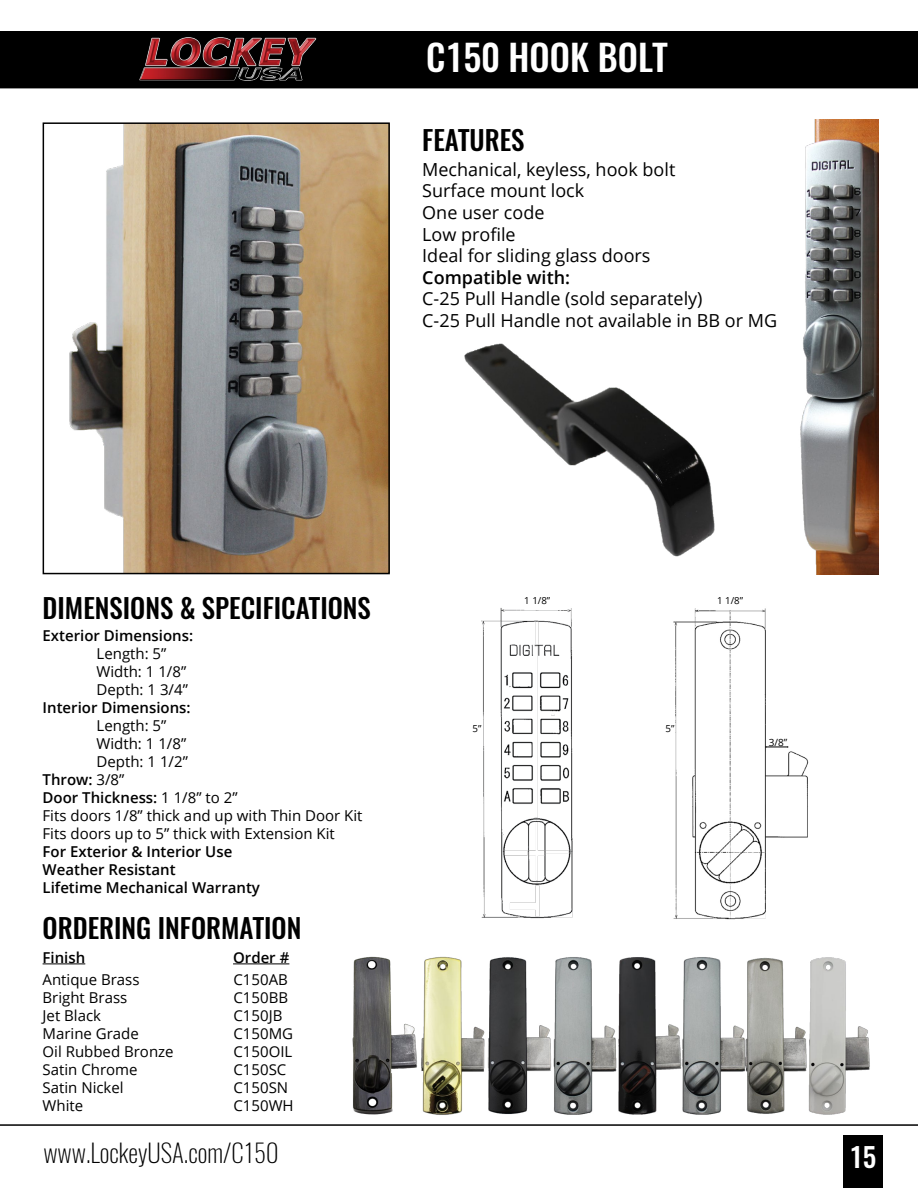
<style>
.page{position:relative;width:918px;height:1188px;background:#fff}
.page>*{position:absolute;margin:0;border:0;box-sizing:border-box;transform-origin:0 0}
.t1{font:500 36px "Oswald";color:#fff}
.t2{font:500 27px "Oswald";color:#000}
.t3{font:500 27px "Oswald";color:#fff}
.t4{font:200 25.2px "Oswald";color:#000}
.t5{font:18px/21.6px "Open Sans";color:#000}
.t6{font:600 18px "Open Sans";color:#000}
.t7{font:15px/18px "Open Sans";color:#000}
.t8{font:600 15px/18px "Open Sans";color:#000}
.t9{font:10.05px "Open Sans";color:#000}
.t10{font:9.75px "Open Sans";color:#000}
.s1{font-weight:400}
</style>
<div class="page">
<hr style="left:0;top:85px;width:918px;height:3px;background:#000">
<div style="left:0;top:31px;width:918px;height:56px;background:#000"></div>
<hr style="left:0;top:1124px;width:918px;height:2px;background:#000">
<img style="left:139px;top:37px;width:178px;height:44px">
<div style="left:843px;top:1135px;width:39px;height:53px;background:#000"></div>
<img style="left:800px;top:120px;width:78px;height:454px">
<img style="left:464px;top:343px;width:251px;height:214px">
<hr style="left:233px;top:964px;width:56px;height:1px;background:#000">
<hr style="left:43px;top:964px;width:42px;height:1px;background:#000">
<img style="left:673px;top:608px;width:136px;height:312px">
<img style="left:352px;top:956px;width:65px;height:159px">
<img style="left:421px;top:956px;width:193px;height:159px">
<img style="left:686px;top:957px;width:41px;height:158px">
<img style="left:614px;top:957px;width:72px;height:158px">
<img style="left:727px;top:957px;width:143px;height:158px">
<img style="left:482px;top:608px;width:91px;height:311px">
<svg style="left:766px;top:746px;width:23px;height:2px"></svg>
<div style="left:665px;top:725px;width:9px;height:7px;background:#fff"></div>
<img style="left:69px;top:125px;width:318px;height:446px">
<div style="left:43px;top:122px;width:347px;height:452px;border:2px solid #000"></div>
<h1 class="t1" style="left:426px;top:32px;width:243px">C150 HOOK BOLT</h1>
<h2 class="t2" style="left:422px;top:121px;width:104px">FEATURES</h2>
<p class="t5" style="left:422px;top:158px;width:255px">Mechanical, keyless, hook bolt<br>Surface mount lock<br>One user code<br>Low profile<br>Ideal for sliding glass doors</p>
<p class="t6" style="left:422px;top:265px;width:149px">Compatible with:</p>
<p class="t5" style="left:422px;top:288px;width:356px">C-25 Pull Handle (sold separately)<br>C-25 Pull Handle not available in BB or MG</p>
<h2 class="t2" style="left:43px;top:589px;width:330px">DIMENSIONS &amp; SPECIFICATIONS</h2>
<p class="t8" style="left:43px;top:626px;width:152px">Exterior Dimensions:</p>
<p class="t7" style="left:97px;top:644px;width:93px">Length: 5”<br>Width: 1 1/8”<br>Depth: 1 3/4”</p>
<p class="t8" style="left:43px;top:698px;width:150px">Interior Dimensions:</p>
<p class="t7" style="left:97px;top:716px;width:71px">Length: 5”</p>
<p class="t7" style="left:97px;top:734px;width:91px">Width: 1 1/8”</p>
<p class="t7" style="left:97px;top:752px;width:93px">Depth: 1 1/2”</p>
<p class="t8" style="left:43px;top:770px;width:83px">Throw: <span class="s1">3/8”</span></p>
<p class="t8" style="left:43px;top:788px;width:197px">Door Thickness: <span class="s1">1 1/8” to 2”</span></p>
<p class="t7" style="left:43px;top:806px;width:322px">Fits doors 1/8” thick and up with Thin Door Kit</p>
<p class="t7" style="left:43px;top:824px;width:294px">Fits doors up to 5” thick with Extension Kit</p>
<p class="t8" style="left:43px;top:842px;width:219px">For Exterior &amp; Interior Use<br>Weather Resistant<br>Lifetime Mechanical Warranty</p>
<h2 class="t2" style="left:43px;top:909px;width:260px">ORDERING INFORMATION</h2>
<p class="t8" style="left:43px;top:948px;width:44px">Finish</p>
<p class="t8" style="left:233px;top:948px;width:58px">Order #</p>
<p class="t7" style="left:43px;top:970px;width:133px">Antique Brass<br>Bright Brass<br>Jet Black<br>Marine Grade<br>Oil Rubbed Bronze<br>Satin Chrome<br>Satin Nickel<br>White</p>
<p class="t7" style="left:234px;top:970px;width:62px">C150AB<br>C150BB<br>C150JB<br>C150MG<br>C150OIL<br>C150SC<br>C150SN<br>C150WH</p>
<h3 class="t4" style="left:43px;top:1136px;width:237px">www.LockeyUSA.com/C150</h3>
<p class="t10" style="left:524px;top:594px;width:28px">1 1/8”</p>
<p class="t10" style="left:473px;top:722px;width:10px">5”</p>
<p class="t10" style="left:717px;top:594px;width:28px">1 1/8”</p>
<p class="t10" style="left:665px;top:722px;width:10px">5”</p>
<p class="t9" style="left:769px;top:736px;width:20px">3/8”</p>
<h2 class="t3" style="left:849px;top:1138px;width:28px">15</h2>
</div>
